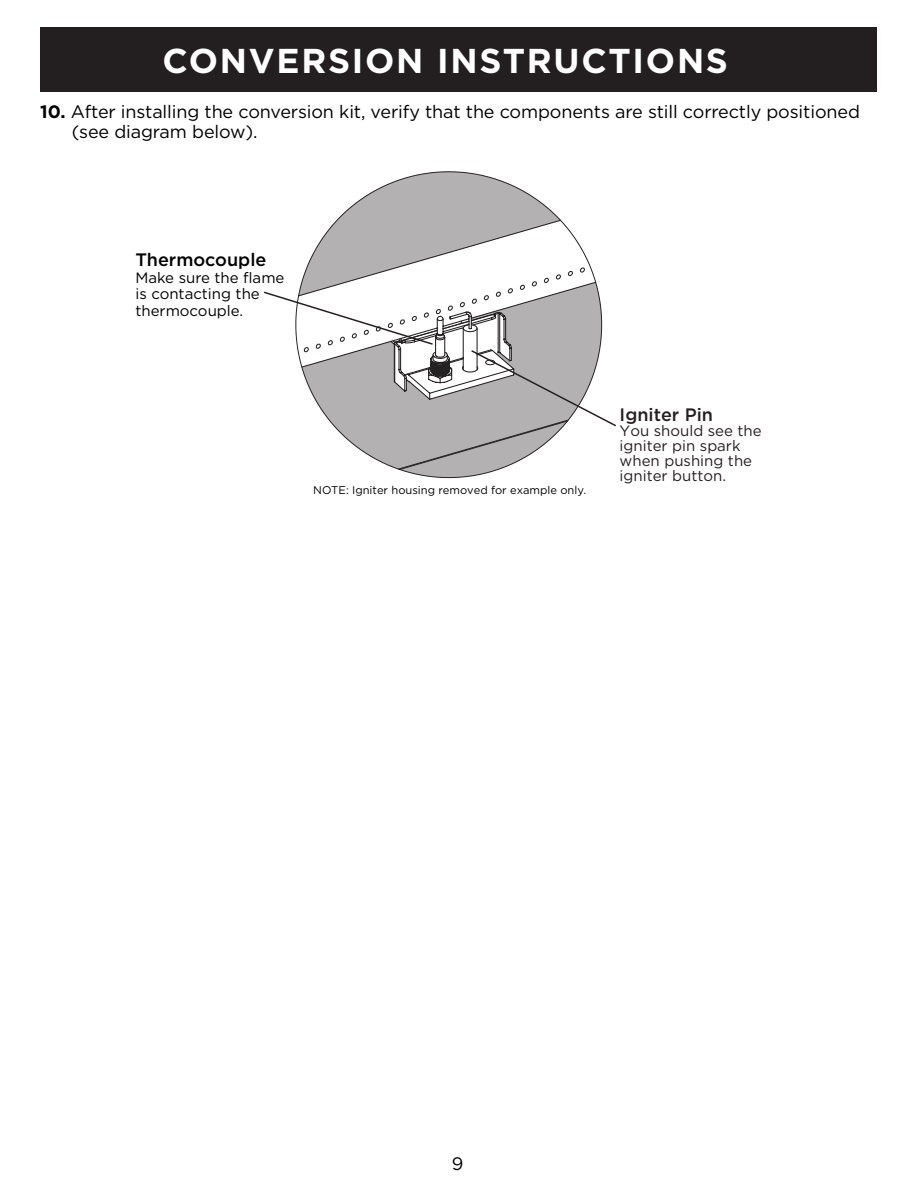
<style>
.page{position:relative;width:918px;height:1188px;background:#fff}
.page>*{position:absolute;margin:0;border:0;box-sizing:border-box;transform-origin:0 0}
.t1{font:700 34.5px "Gotham";letter-spacing:.05em;color:#fff}
.t2{font:18px/19.5px "Gotham";letter-spacing:-.005em;color:#000}
.t3{font:500 18px "Gotham";color:#000}
.t4{font:500 18px "Gotham";color:#251e22}
.t5{font:15px/15px "Gotham";color:#251e22}
.t6{font:15px/16.5px "Gotham";color:#000}
.t7{font:11.1px "Gotham";color:#010101}
.s1{font-weight:700}
</style>
<div class="page">
<div style="left:40px;top:27px;width:836px;height:65px;background:#231f20"></div>
<svg style="left:264px;top:172px;width:352px;height:306px"></svg>
<h1 class="t1" style="left:162px;top:38px;width:567px">CONVERSION INSTRUCTIONS</h1>
<p class="t2" style="left:72px;top:102px;width:790px;text-indent:-32px"><span class="s1">10.</span> After installing the conversion kit, verify that the components are still correctly positioned (see diagram below).</p>
<p class="t3" style="left:135px;top:248px;width:132px">Thermocouple</p>
<p class="t6" style="left:135px;top:269px;width:151px">Make sure the flame is contacting the thermocouple.</p>
<p class="t7" style="left:313px;top:483px;width:275px">NOTE: Igniter housing removed for example only.</p>
<p class="t4" style="left:620px;top:403px;width:95px">Igniter Pin</p>
<p class="t5" style="left:620px;top:423px;width:144px">You should see the igniter pin spark when pushing the igniter button.</p>
<p class="t2" style="left:452px;top:1154px;width:13px">9</p>
</div>
